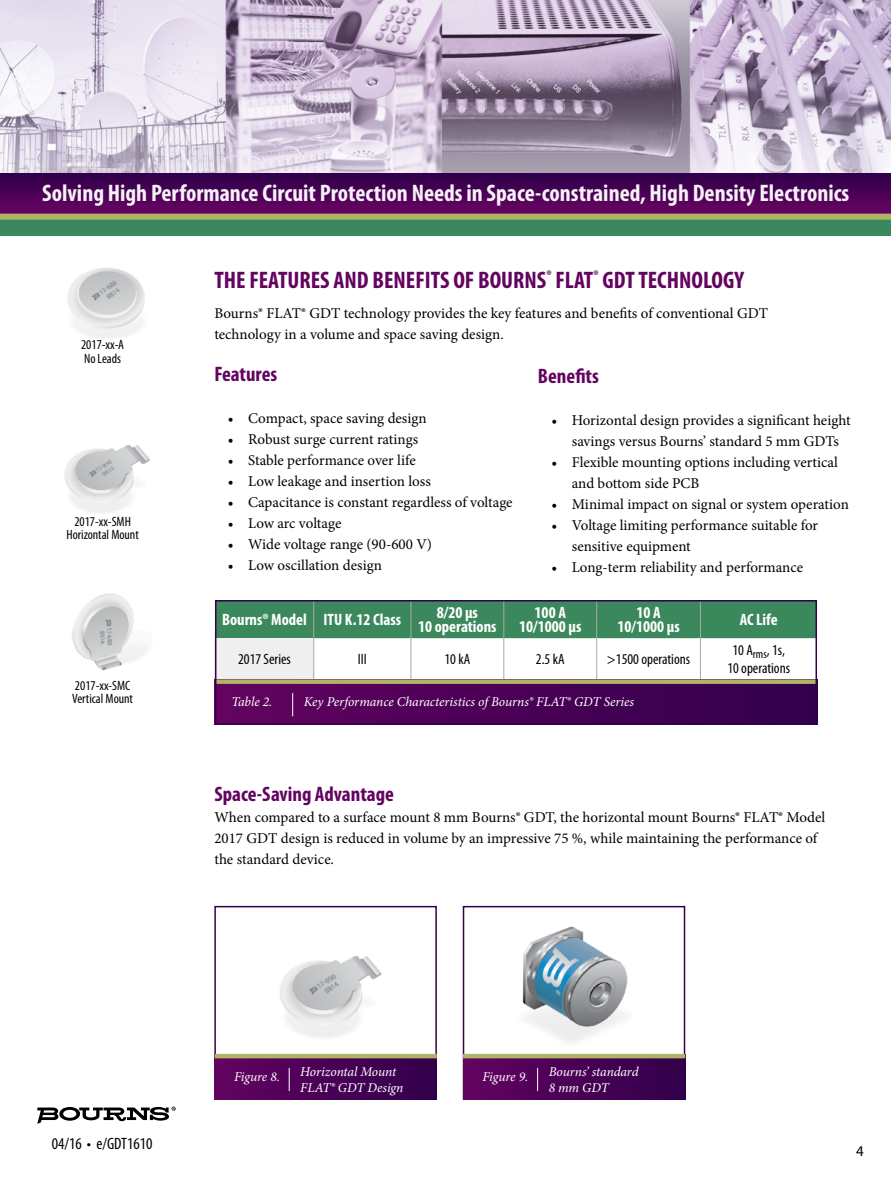
<style>
.page{position:relative;width:891px;height:1188px;background:#fff}
.page>*{position:absolute;margin:0;border:0;box-sizing:border-box;transform-origin:0 0}
.t1{font:700 condensed 24px "Myriad Pro";color:#fff}
.t2{font:700 condensed 24px "Myriad Pro";color:#630460}
.t3{font:700 condensed 21px "Myriad Pro";color:#630460}
.t4{font:700 condensed 16.5px/13.8px "Myriad Pro";color:#fff;text-align:center}
.t5{font:condensed 16.5px "Myriad Pro";color:#000}
.t6{font:15px/21px "Minion Pro";color:#000}
.t7{font:condensed 15px/18px "Myriad Pro";color:#000;text-align:center}
.t8{font:15px "Myriad Pro";color:#000}
.t9{font:italic 13.5px/16.2px "Minion Pro";letter-spacing:-.01em;color:#fff}
.t10{font:condensed 13.5px/13.5px "Myriad Pro";color:#000}
</style>
<div class="page">
<img style="left:0;top:0;width:891px;height:173px">
<svg style="left:37px;top:1107px;width:139px;height:17px"></svg>
<svg style="left:0;top:173px;width:891px;height:41px;background:#4b0256"></svg>
<div style="left:0;top:218px;width:891px;height:17px;background:#3c885d"></div>
<div style="left:0;top:214px;width:891px;height:6px;background:#b0b465"></div>
<img style="left:65px;top:268px;width:85px;height:403px">
<img style="left:492px;top:905px;width:164px;height:149px">
<div style="left:214px;top:906px;width:223px;height:194px;border:2px solid #32004b"></div>
<div style="left:463px;top:906px;width:222px;height:194px;border:2px solid #32004b"></div>
<div style="left:215px;top:1055px;width:222px;height:45px;background:linear-gradient(to right,#620260,#32004b)"></div>
<div style="left:463px;top:1055px;width:222px;height:45px;background:linear-gradient(to right,#620260,#32004b)"></div>
<hr style="left:215px;top:1054px;width:222px;height:4px;background:#b0b464">
<hr style="left:463px;top:1054px;width:222px;height:4px;background:#b0b464">
<svg style="left:289px;top:1068px;width:1px;height:23px"></svg>
<svg style="left:537px;top:1068px;width:1px;height:23px"></svg>
<img style="left:280px;top:956px;width:102px;height:82px">
<div style="left:218px;top:603px;width:596px;height:35px;background:#3c885d"></div>
<div style="left:215px;top:638px;width:99px;height:41px;background:#efeff0"></div>
<hr style="left:313px;top:600px;width:1px;height:38px;background:#a7a9ac">
<hr style="left:411px;top:600px;width:1px;height:38px;background:#a7a9ac">
<hr style="left:503px;top:600px;width:1px;height:38px;background:#a7a9ac">
<hr style="left:596px;top:600px;width:1px;height:38px;background:#a7a9ac">
<hr style="left:700px;top:600px;width:1px;height:38px;background:#a7a9ac">
<hr style="left:411px;top:638px;width:1px;height:41px;background:#a7a9ac">
<hr style="left:503px;top:638px;width:1px;height:41px;background:#a7a9ac">
<hr style="left:596px;top:638px;width:1px;height:41px;background:#a7a9ac">
<hr style="left:700px;top:638px;width:1px;height:41px;background:#a7a9ac">
<hr style="left:313px;top:638px;width:1px;height:41px;background:#a7a9ac">
<div style="left:215px;top:679px;width:602px;height:46px;background:linear-gradient(to right,#620360,#31004b)"></div>
<svg style="left:292px;top:693px;width:1px;height:23px"></svg>
<div style="left:215px;top:679px;width:602px;height:5px;background:#b0b464"></div>
<div style="left:215px;top:600px;width:602px;height:125px;border:2px solid #32004b"></div>
<h1 class="t1" style="left:42px;top:180px;width:809px">Solving High Performance Circuit Protection Needs in Space-constrained, High Density Electronics</h1>
<p class="t10" style="left:81px;top:338px;width:45px">2017-xx-A<br>No Leads</p>
<p class="t10" style="left:66px;top:515px;width:74px;text-align:center">2017-xx-SMH<br>Horizontal Mount</p>
<p class="t10" style="left:72px;top:679px;width:62px">2017-xx-SMC<br>Vertical Mount</p>
<h1 class="t2" style="left:214px;top:267px;width:531px">THE FEATURES AND BENEFITS OF BOURNS<sup>®</sup> FLAT<sup>®</sup> GDT TECHNOLOGY</h1>
<p class="t6" style="left:214px;top:303px;width:555px">Bourns® FLAT® GDT technology provides the key features and benefits of conventional GDT technology in a volume and space saving design.</p>
<h2 class="t3" style="left:214px;top:363px;width:64px">Features</h2>
<p class="t6" style="left:228px;top:408px;width:200px">• Compact, space saving design</p>
<p class="t6" style="left:228px;top:429px;width:192px">• Robust surge current ratings</p>
<p class="t6" style="left:228px;top:450px;width:189px">• Stable performance over life</p>
<p class="t6" style="left:228px;top:471px;width:204px">• Low leakage and insertion loss</p>
<p class="t6" style="left:228px;top:492px;width:286px">• Capacitance is constant regardless of voltage</p>
<p class="t6" style="left:228px;top:513px;width:115px">• Low arc voltage</p>
<p class="t6" style="left:228px;top:534px;width:206px">• Wide voltage range (90-600 V)</p>
<p class="t6" style="left:228px;top:555px;width:156px">• Low oscillation design</p>
<h2 class="t3" style="left:538px;top:364px;width:62px">Benefits</h2>
<p class="t6" style="left:551px;top:409px;width:301px;text-align:center">• Horizontal design provides a significant height savings versus Bourns’ standard 5 mm GDTs</p>
<p class="t6" style="left:572px;top:451px;width:268px;text-indent:-20px">• Flexible mounting options including vertical and bottom side PCB</p>
<p class="t6" style="left:551px;top:493px;width:299px">• Minimal impact on signal or system operation</p>
<p class="t6" style="left:572px;top:514px;width:248px;text-indent:-20px">• Voltage limiting performance suitable for sensitive equipment</p>
<p class="t6" style="left:551px;top:556px;width:253px">• Long-term reliability and performance</p>
<p class="t4" style="left:222px;top:613px;width:181px">Bourns® Model ITU K.12 Class</p>
<p class="t4" style="left:418px;top:606px;width:80px">8/20 µs<br>10 operations</p>
<p class="t4" style="left:519px;top:606px;width:64px">100 A<br>10/1000 µs</p>
<p class="t4" style="left:617px;top:606px;width:64px">10 A<br>10/1000 µs</p>
<p class="t4" style="left:740px;top:613px;width:39px">AC Life</p>
<p class="t7" style="left:238px;top:651px;width:54px">2017 Series</p>
<p class="t7" style="left:358px;top:651px;width:10px">III</p>
<p class="t7" style="left:445px;top:651px;width:27px">10 kA</p>
<p class="t7" style="left:536px;top:651px;width:30px">2.5 kA</p>
<p class="t7" style="left:607px;top:651px;width:85px">&gt;1500 operations</p>
<p class="t7" style="left:727px;top:642px;width:64px">10 A<sub>rms</sub>, 1s,<br>10 operations</p>
<p class="t9" style="left:231px;top:694px;width:42px">Table 2.</p>
<p class="t9" style="left:304px;top:694px;width:332px">Key Performance Characteristics of Bourns® FLAT® GDT Series</p>
<h2 class="t3" style="left:214px;top:783px;width:181px">Space-Saving Advantage</h2>
<p class="t6" style="left:214px;top:807px;width:612px">When compared to a surface mount 8 mm Bourns® GDT, the horizontal mount Bourns® FLAT® Model<br>2017 GDT design is reduced in volume by an impressive 75 %, while maintaining the performance of the standard device.</p>
<p class="t5" style="left:52px;top:1134px;width:102px">04/16 • e/GDT1610</p>
<p class="t9" style="left:300px;top:1063px;width:105px">Horizontal Mount<br>FLAT® GDT Design</p>
<p class="t9" style="left:549px;top:1064px;width:91px">Bourns’ standard<br>8 mm GDT</p>
<p class="t9" style="left:234px;top:1069px;width:48px">Figure 8.</p>
<p class="t9" style="left:482px;top:1069px;width:48px">Figure 9.</p>
<p class="t8" style="left:856px;top:1143px;width:9px">4</p>
</div>
